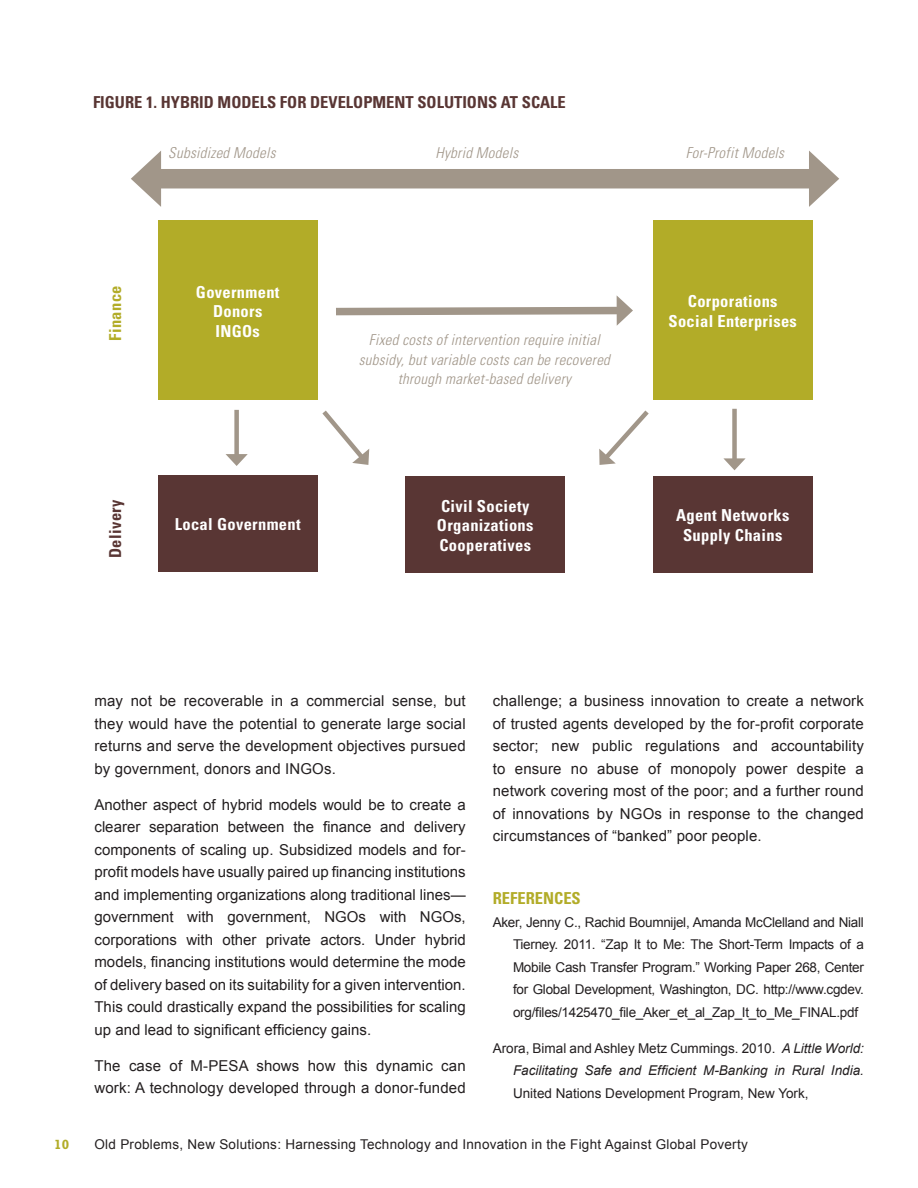
<style>
.page{position:relative;width:918px;height:1188px;background:#fff}
.page>*{position:absolute;margin:0;border:0;box-sizing:border-box;transform-origin:0 0}
.Figure_T_Bold{font:700 condensed 16.5px/19.5px "Univers";letter-spacing:.02em;color:#fff}
.Figure_H{font:700 condensed 16.5px "Univers";color:#593634}
.Figure_T_Bold-2{font:700 condensed 16.5px "Univers";color:#b2ac28}
.Figure_T_Bold-3{font:700 condensed 16.5px "Univers";letter-spacing:.02em;color:#593634}
.Figure_T_Bold-4{font:700 condensed 16.5px "Univers";letter-spacing:.02em;color:#b2ac28}
.T{font:15px/22.5px "Arial";letter-spacing:.01em;color:#231f20;text-align:justify}
.Figure_T_Bold-5{font:italic 300 condensed 15px/19.5px "Univers";letter-spacing:.02em;color:#a19689;text-align:center}
.References{font:13.5px/22.5px "Arial";color:#231f20;text-align:justify}
.References-2{font:13.5px "Arial";letter-spacing:.02em;color:#231f20}
.t1{font:700 13.5px "Rockwell";color:#b2ac28}
.s1{font-style:italic}
</style>
<div class="page">
<div style="left:653px;top:221px;width:159px;height:179px;background:#b2ac28"></div>
<div style="left:158px;top:221px;width:159px;height:179px;background:#b2ac28"></div>
<div style="left:158px;top:475px;width:159px;height:96px;background:#593634"></div>
<div style="left:406px;top:476px;width:159px;height:97px;background:#593634"></div>
<div style="left:653px;top:476px;width:159px;height:97px;background:#593634"></div>
<svg style="left:336px;top:295px;width:297px;height:31px"></svg>
<svg style="left:322px;top:410px;width:48px;height:55px"></svg>
<div style="left:234px;top:410px;width:5px;height:48px;background:#a19689"></div>
<svg style="left:226px;top:454px;width:22px;height:12px"></svg>
<div style="left:732px;top:409px;width:5px;height:54px;background:#a19689"></div>
<svg style="left:723px;top:458px;width:23px;height:12px"></svg>
<svg style="left:599px;top:410px;width:50px;height:55px"></svg>
<div style="left:150px;top:169px;width:670px;height:19px;background:#a19689"></div>
<svg style="left:131px;top:151px;width:30px;height:56px"></svg>
<svg style="left:809px;top:151px;width:30px;height:56px"></svg>
<p class="Figure_H" style="left:93px;top:92px;width:474px">FIGURE 1. HYBRID MODELS FOR DEVELOPMENT SOLUTIONS AT SCALE</p>
<p class="Figure_T_Bold-5" style="left:168px;top:143px;width:109px">Subsidized Models</p>
<p class="Figure_T_Bold-5" style="left:436px;top:143px;width:84px">Hybrid Models</p>
<p class="Figure_T_Bold-5" style="left:686px;top:143px;width:100px">For-Profit Models</p>
<p class="Figure_T_Bold-4" style="left:105px;top:341px;width:57px;rotate:-90deg">Finance</p>
<p class="Figure_T_Bold" style="left:196px;top:282px;width:85px">Government</p>
<p class="Figure_T_Bold" style="left:213px;top:301px;width:51px">Donors</p>
<p class="Figure_T_Bold" style="left:216px;top:321px;width:46px">INGOs</p>
<p class="Figure_T_Bold-3" style="left:105px;top:558px;width:60px;rotate:-90deg">Delivery</p>
<p class="Figure_T_Bold" style="left:175px;top:514px;width:127px">Local Government</p>
<p class="Figure_T_Bold-5" style="left:359px;top:330px;width:253px">Fixed costs of intervention require initial subsidy, but variable costs can be recovered through market-based delivery</p>
<p class="Figure_T_Bold" style="left:688px;top:292px;width:91px">Corporations</p>
<p class="Figure_T_Bold" style="left:669px;top:311px;width:130px">Social Enterprises</p>
<p class="Figure_T_Bold" style="left:437px;top:496px;width:98px">Civil Society<br>Organizations<br>Cooperatives</p>
<p class="Figure_T_Bold" style="left:676px;top:506px;width:115px;text-align:center">Agent Networks<br>Supply Chains</p>
<p class="T" style="left:94px;top:690px;width:373px">may not be recoverable in a commercial sense, but they would have the potential to generate large social returns and serve the development objectives pursued by government, donors and INGOs.</p>
<p class="T" style="left:94px;top:793px;width:373px">Another aspect of hybrid models would be to create a clearer separation between the finance and delivery components of scaling up. Subsidized models and for&shy;profit models have usually paired up financing institutions and implementing organizations along traditional lines— government with government, NGOs with NGOs, corporations with other private actors. Under hybrid models, financing institutions would determine the mode of delivery based on its suitability for a given intervention.<br>This could drastically expand the possibilities for scaling up and lead to significant efficiency gains.</p>
<p class="T" style="left:94px;top:1054px;width:373px">The case of M-PESA shows how this dynamic can work: A technology developed through a donor-funded</p>
<p class="T" style="left:493px;top:690px;width:373px">challenge; a business innovation to create a network of trusted agents developed by the for-profit corporate sector; new public regulations and accountability to ensure no abuse of monopoly power despite a network covering most of the poor; and a further round of innovations by NGOs in response to the changed circumstances of “banked” poor people.</p>
<h2 class="Figure_T_Bold-2" style="left:493px;top:888px;width:90px">REFERENCES</h2>
<p class="References" style="left:513px;top:911px;width:353px;text-indent:-20px">Aker, Jenny C., Rachid Boumnijel, Amanda McClelland and Niall Tierney. 2011. “Zap It to Me: The Short-Term Impacts of a Mobile Cash Transfer Program.” Working Paper 268, Center for Global Development, Washington, DC. http://www.cgdev. org/files/1425470_file_Aker_et_al_Zap_It_to_Me_FINAL.pdf</p>
<p class="References" style="left:513px;top:1037px;width:352px;text-indent:-20px">Arora, Bimal and Ashley Metz Cummings. 2010. <span class="s1">A Little World:<br>Facilitating Safe and Efficient M-Banking in Rural India.<br></span>United Nations Development Program, New York,</p>
<p class="t1" style="left:54px;top:1136px;width:17px">10</p>
<p class="References-2" style="left:94px;top:1135px;width:655px">Old Problems, New Solutions: Harnessing Technology and Innovation in the Fight Against Global Poverty</p>
</div>
